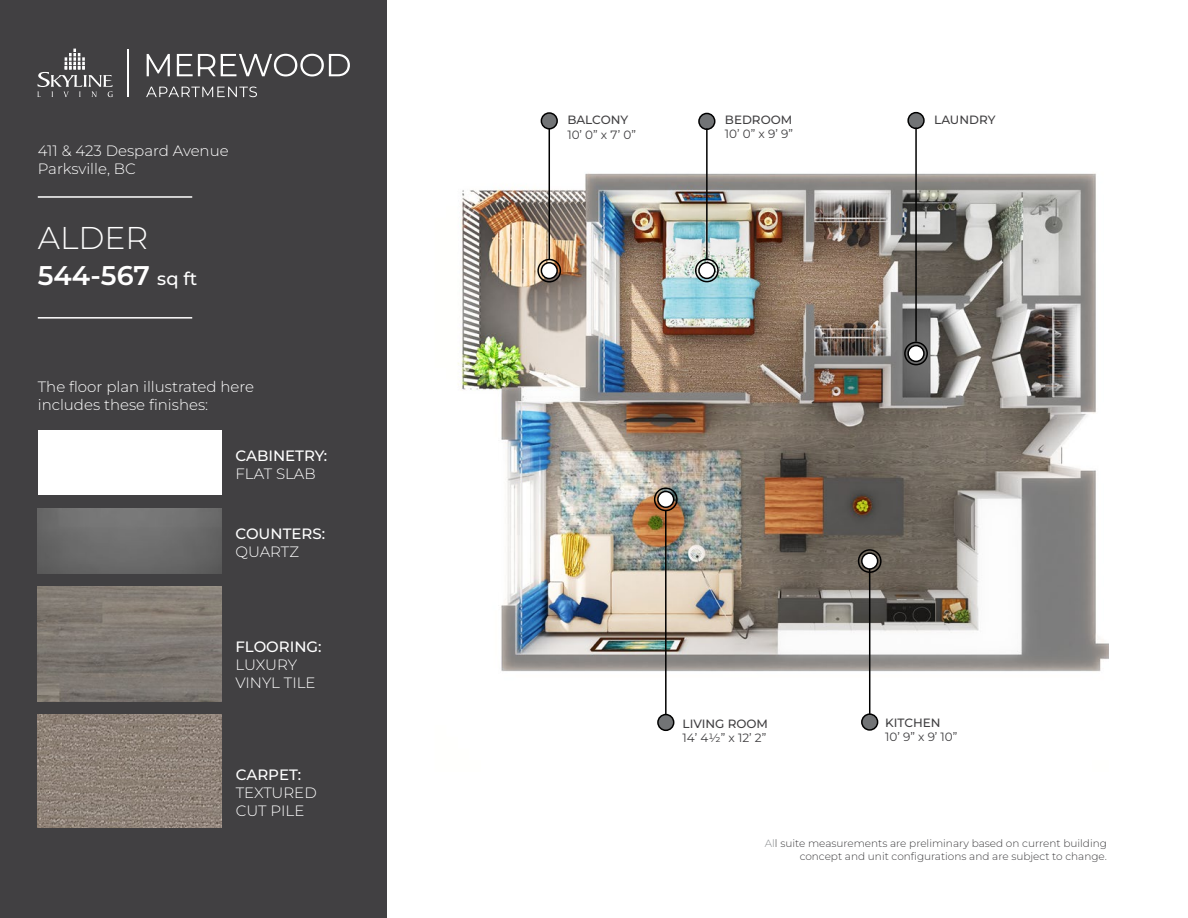
<style>
.page{position:relative;width:1188px;height:918px;background:#fff}
.page>*{position:absolute;margin:0;border:0;box-sizing:border-box;transform-origin:0 0}
.t1{font:300 31.5px "Montserrat";color:#fff}
.t2{font:600 27px "Montserrat";color:#fff}
.t3{font:300 15px/18px "Montserrat";color:#fff}
.t4{font:500 15px "Montserrat";color:#fff}
.t5{font:12px "Montserrat";color:#414042}
.t6{font:500 12px "Montserrat";color:#414042}
.t7{font:300 10.5px/12.6px "Montserrat";color:#414042;text-align:right}
.s1{font-weight:500;font-size:18px}
.s2{color:#8b8e90}
</style>
<div class="page">
<img style="left:458px;top:116px;width:651px;height:616px">
<div style="left:0;top:0;width:386px;height:918px;background:#414042"></div>
<div style="left:658px;top:491px;width:16px;height:16px;background:#fff;border-radius:50%"></div>
<div style="left:657px;top:491px;width:17px;height:17px;border:2px solid #000;border-radius:50%"></div>
<div style="left:658px;top:715px;width:16px;height:15px;background:#727476;border-radius:50%"></div>
<div style="left:657px;top:714px;width:17px;height:17px;border:2px solid #000;border-radius:50%"></div>
<div style="left:654px;top:487px;width:24px;height:24px;border:2px solid #000;border-radius:50%"></div>
<hr style="left:665px;top:511px;width:2px;height:203px;background:#000">
<div style="left:908px;top:346px;width:16px;height:15px;background:#fff;border-radius:50%"></div>
<div style="left:907px;top:345px;width:18px;height:17px;border:2px solid #000;border-radius:50%"></div>
<div style="left:908px;top:113px;width:16px;height:15px;background:#727476;border-radius:50%"></div>
<div style="left:907px;top:112px;width:18px;height:17px;border:2px solid #000;border-radius:50%"></div>
<div style="left:541px;top:263px;width:16px;height:16px;background:#fff;border-radius:50%"></div>
<div style="left:541px;top:262px;width:17px;height:17px;border:2px solid #000;border-radius:50%"></div>
<div style="left:904px;top:342px;width:24px;height:23px;border:2px solid #000;border-radius:50%"></div>
<div style="left:541px;top:113px;width:16px;height:16px;background:#727476;border-radius:50%"></div>
<div style="left:541px;top:112px;width:17px;height:18px;border:2px solid #000;border-radius:50%"></div>
<div style="left:537px;top:259px;width:24px;height:24px;border:2px solid #000;border-radius:50%"></div>
<div style="left:699px;top:263px;width:16px;height:15px;background:#fff;border-radius:50%"></div>
<div style="left:698px;top:262px;width:17px;height:17px;border:2px solid #000;border-radius:50%"></div>
<hr style="left:549px;top:128px;width:1px;height:131px;background:#000">
<div style="left:699px;top:113px;width:16px;height:16px;background:#727476;border-radius:50%"></div>
<div style="left:698px;top:113px;width:17px;height:17px;border:2px solid #000;border-radius:50%"></div>
<div style="left:695px;top:259px;width:24px;height:23px;border:2px solid #000;border-radius:50%"></div>
<hr style="left:706px;top:128px;width:2px;height:131px;background:#000">
<hr style="left:915px;top:128px;width:2px;height:214px;background:#000">
<div style="left:38px;top:430px;width:183px;height:65px;background:#fff"></div>
<img style="left:38px;top:509px;width:183px;height:64px">
<img style="left:38px;top:587px;width:183px;height:114px">
<img style="left:38px;top:715px;width:183px;height:113px">
<hr style="left:869px;top:561px;width:1px;height:161px;background:#000">
<div style="left:862px;top:714px;width:16px;height:16px;background:#727476;border-radius:50%"></div>
<div style="left:861px;top:713px;width:17px;height:18px;border:2px solid #000;border-radius:50%"></div>
<div style="left:862px;top:553px;width:16px;height:16px;background:#fff;border-radius:50%"></div>
<div style="left:861px;top:552px;width:17px;height:18px;border:2px solid #000;border-radius:50%"></div>
<div style="left:858px;top:549px;width:24px;height:24px;border:2px solid #000;border-radius:50%"></div>
<svg style="left:38px;top:49px;width:75px;height:48px"></svg>
<svg style="left:147px;top:54px;width:23px;height:22px"></svg>
<svg style="left:177px;top:54px;width:173px;height:22px"></svg>
<svg style="left:146px;top:87px;width:111px;height:10px"></svg>
<hr style="left:127px;top:49px;width:1px;height:48px;background:#fff">
<hr style="left:38px;top:196px;width:154px;height:2px;background:#fff">
<hr style="left:38px;top:317px;width:154px;height:2px;background:#fff">
<p class="t3" style="left:38px;top:141px;width:192px">411 &amp; 423 Despard Avenue</p>
<p class="t3" style="left:38px;top:159px;width:100px">Parksville, BC</p>
<p class="t1" style="left:38px;top:217px;width:112px">ALDER</p>
<p class="t2" style="left:38px;top:257px;width:161px">544-567 <span class="s1">sq ft</span></p>
<p class="t3" style="left:38px;top:377px;width:218px">The floor plan illustrated here includes these finishes:</p>
<p class="t4" style="left:235px;top:446px;width:93px">CABINETRY:</p>
<p class="t3" style="left:235px;top:464px;width:82px">FLAT SLAB</p>
<p class="t4" style="left:235px;top:524px;width:91px">COUNTERS:</p>
<p class="t3" style="left:235px;top:543px;width:65px">QUARTZ</p>
<p class="t4" style="left:235px;top:636px;width:88px">FLOORING:</p>
<p class="t3" style="left:235px;top:655px;width:63px">LUXURY</p>
<p class="t3" style="left:235px;top:673px;width:82px">VINYL TILE</p>
<p class="t4" style="left:236px;top:765px;width:67px">CARPET:</p>
<p class="t3" style="left:236px;top:783px;width:82px">TEXTURED<br>CUT PILE</p>
<p class="t6" style="left:567px;top:112px;width:62px">BALCONY</p>
<p class="t5" style="left:567px;top:126px;width:70px">10’ 0” x 7’ 0”</p>
<p class="t6" style="left:725px;top:111px;width:69px">BEDROOM</p>
<p class="t5" style="left:725px;top:126px;width:70px">10’ 0” x 9’ 9”</p>
<p class="t6" style="left:934px;top:111px;width:63px">LAUNDRY</p>
<p class="t6" style="left:683px;top:716px;width:87px">LIVING ROOM</p>
<p class="t5" style="left:683px;top:730px;width:85px">14’ 41/2” x 12’ 2”</p>
<p class="t6" style="left:885px;top:715px;width:57px">KITCHEN</p>
<p class="t5" style="left:885px;top:729px;width:74px">10’ 9” x 9’ 10”</p>
<p class="t7" style="left:765px;top:837px;width:344px"><span class="s2">Al</span>l suite measurements are preliminary based on current building concept and unit configurations and are subject to change.</p>
</div>
